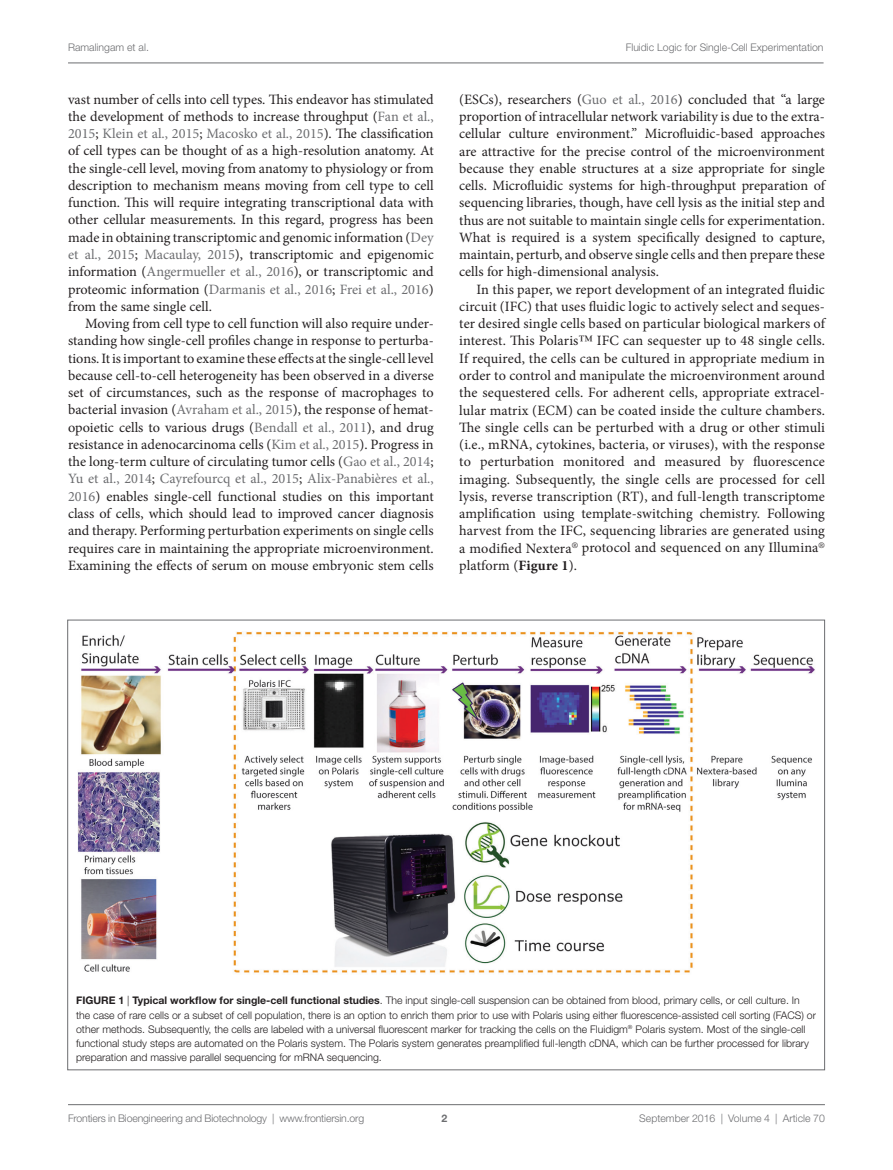
<style>
.page{position:relative;width:893px;height:1170px;background:#fff}
.page>*{position:absolute;margin:0;border:0;box-sizing:border-box;transform-origin:0 0}
.t1{font:14.25px/17.2px "Minion Pro";color:#231f20;text-align:justify}
.t2{font:300 10.5px/14.2px "Helvetica Neue LT Std";color:#231f20}
.t3{font:300 10.5px "Helvetica Neue LT Std";color:#6c6d70}
.t4{font:700 10.5px "Helvetica Neue LT Std";color:#6c6d70}
.s1{color:#6c6d70}
.s2{font-family:"STIX General"}
.s3{font-weight:700}
</style>
<div class="page">
<img style="left:77px;top:632px;width:738px;height:341px">
<hr style="left:68px;top:63px;width:756px;height:1px;background:#6c6d70">
<hr style="left:68px;top:1104px;width:757px;height:1px;background:#6c6d70">
<p class="t3" style="left:68px;top:41px;width:82px">Ramalingam et al.</p>
<p class="t3" style="left:626px;top:41px;width:199px">Fluidic Logic for Single-Cell Experimentation</p>
<p class="t1" style="left:68px;top:90px;width:367px">vast number of cells into cell types. This endeavor has stimulated the development of methods to increase throughput (<span class="s1">Fan et al., 2015</span>; <span class="s1">Klein et al., 2015</span>; <span class="s1">Macosko et al., 2015</span>). The classification of cell types can be thought of as a high-resolution anatomy. At the single-cell level, moving from anatomy to physiology or from description to mechanism means moving from cell type to cell function. This will require integrating transcriptional data with other cellular measurements. In this regard, progress has been made in obtaining transcriptomic and genomic information (<span class="s1">Dey et al., 2015</span>; <span class="s1">Macaulay, 2015</span>), transcriptomic and epigenomic information (<span class="s1">Angermueller et al., 2016</span>), or transcriptomic and proteomic information (<span class="s1">Darmanis et al., 2016</span>; <span class="s1">Frei et al., 2016</span>) from the same single cell.</p>
<p class="t1" style="left:68px;top:315px;width:367px;text-indent:17px">Moving from cell type to cell function will also require under&shy;standing how single-cell profiles change in response to perturba&shy;tions. It is important to examine these effects at the single-cell level because cell-to-cell heterogeneity has been observed in a diverse set of circumstances, such as the response of macrophages to bacterial invasion (<span class="s1">Avraham et al., 2015</span>), the response of hemat&shy;opoietic cells to various drugs (<span class="s1">Bendall et al., 2011</span>), and drug resistance in adenocarcinoma cells (<span class="s1">Kim et al., 2015</span>). Progress in the long-term culture of circulating tumor cells (<span class="s1">Gao et al., 2014</span>; <span class="s1">Yu et al., 2014</span>; <span class="s1">Cayrefourcq et al., 2015</span>; <span class="s1">Alix-Panabières et al., 2016</span>) enables single-cell functional studies on this important class of cells, which should lead to improved cancer diagnosis and therapy. Performing perturbation experiments on single cells requires care in maintaining the appropriate microenvironment.<br>Examining the effects of serum on mouse embryonic stem cells</p>
<p class="t1" style="left:459px;top:91px;width:367px">(ESCs), researchers (<span class="s1">Guo et al., 2016</span>) concluded that “a large proportion of intracellular network variability is due to the extra&shy;cellular culture environment.” Microfluidic-based approaches are attractive for the precise control of the microenvironment because they enable structures at a size appropriate for single cells. Microfluidic systems for high-throughput preparation of sequencing libraries, though, have cell lysis as the initial step and thus are not suitable to maintain single cells for experimentation.<br>What is required is a system specifically designed to capture, maintain, perturb, and observe single cells and then prepare these cells for high-dimensional analysis.</p>
<p class="t1" style="left:459px;top:280px;width:367px;text-indent:17px">In this paper, we report development of an integrated fluidic circuit (IFC) that uses fluidic logic to actively select and seques&shy;ter desired single cells based on particular biological markers of interest. This Polaris<span class="s2">™</span> IFC can sequester up to 48 single cells.<br>If required, the cells can be cultured in appropriate medium in order to control and manipulate the microenvironment around the sequestered cells. For adherent cells, appropriate extracel&shy;lular matrix (ECM) can be coated inside the culture chambers.<br>The single cells can be perturbed with a drug or other stimuli (i.e., mRNA, cytokines, bacteria, or viruses), with the response to perturbation monitored and measured by fluorescence imaging. Subsequently, the single cells are processed for cell lysis, reverse transcription (RT), and full-length transcriptome amplification using template-switching chemistry. Following harvest from the IFC, sequencing libraries are generated using a modified Nextera<sup>®</sup> protocol and sequenced on any Illumina<sup>® </sup>platform (<span class="s3">Figure 1</span>).</p>
<p class="t2" style="left:76px;top:993px;width:741px"><span class="s3">Figure 1</span> | <span class="s3">Typical workflow for single-cell functional studies</span>. The input single-cell suspension can be obtained from blood, primary cells, or cell culture. In the case of rare cells or a subset of cell population, there is an option to enrich them prior to use with Polaris using either fluorescence-assisted cell sorting (FACS) or other methods. Subsequently, the cells are labeled with a universal fluorescent marker for tracking the cells on the Fluidigm<sup>®</sup> Polaris system. Most of the single-cell functional study steps are automated on the Polaris system. The Polaris system generates preamplified full-length cDNA, which can be further processed for library preparation and massive parallel sequencing for mRNA sequencing.</p>
<p class="t3" style="left:68px;top:1111px;width:298px">Frontiers in Bioengineering and Biotechnology | www.frontiersin.org</p>
<p class="t3" style="left:639px;top:1111px;width:187px">September 2016 | Volume 4 | Article 70</p>
<p class="t4" style="left:441px;top:1111px;width:7px">2</p>
</div>
